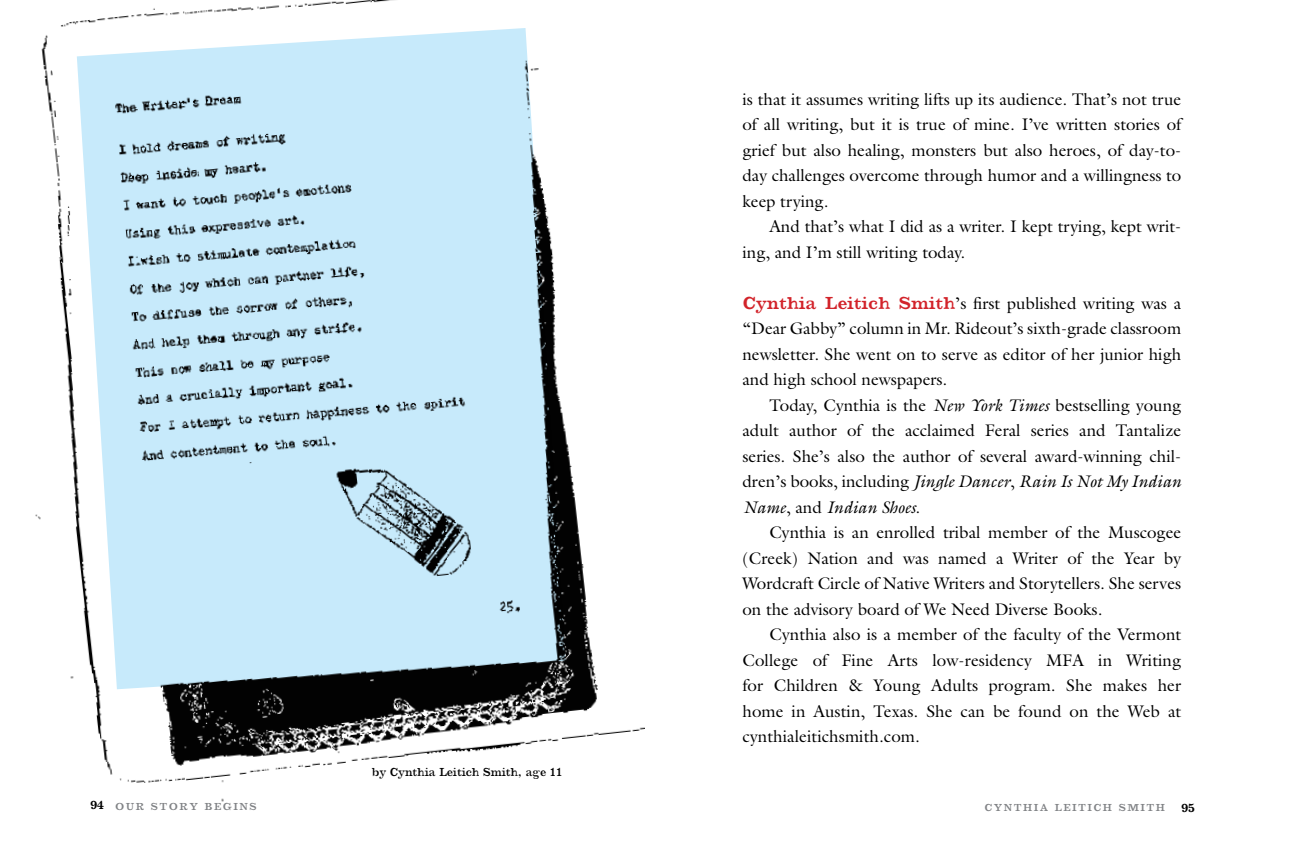
<style>
.page{position:relative;width:1296px;height:864px;background:#fff}
.page>*{position:absolute;margin:0;border:0;box-sizing:border-box;transform-origin:0 0}
.t1{font:16.8px/25.5px "Galliard Std";color:#000;text-align:justify}
.t2{font:12px "Barbera";color:#000;scale:.93 1}
.t3{font:900 12px "Barbera";color:#000}
.t4{font:10.5px "Barbera";letter-spacing:.15em;color:#808285}
.s1{font-family:"Barbera";font-weight:900;font-size:18px;color:#d2232a}
.s2{font-style:italic}
.s3{font-weight:900;font-size:12px;color:#000}
</style>
<div class="page">
<img style="left:35px;top:0;width:610px;height:802px">
<p class="t2" style="left:372px;top:764px;width:206px">by Cynthia Leitich Smith, age 11</p>
<p class="t1" style="left:742px;top:86px;width:440px">is that it assumes writing lifts up its audience. That’s not true of all writing, but it is true of mine. I’ve written stories of grief but also healing, monsters but also heroes, of day-to&shy;day challenges overcome through humor and a willingness to keep trying.</p>
<p class="t1" style="left:742px;top:214px;width:440px;text-indent:27px">And that’s what I did as a writer. I kept trying, kept writ&shy;ing, and I’m still writing today.</p>
<p class="t1" style="left:742px;top:290px;width:440px"><span class="s1">Cynthia Leitich Smith</span>’s first published writing was a “Dear Gabby” column in Mr. Rideout’s sixth-grade classroom newsletter. She went on to serve as editor of her junior high and high school newspapers.</p>
<p class="t1" style="left:742px;top:392px;width:440px;text-indent:27px">Today, Cynthia is the <span class="s2">New York Times</span> bestselling young adult author of the acclaimed Feral series and Tantalize series. She’s also the author of several award-winning chil&shy;dren’s books, including <span class="s2">Jingle Dancer</span>, <span class="s2">Rain Is Not My Indian Name</span>, and <span class="s2">Indian Shoes</span>.</p>
<p class="t1" style="left:742px;top:520px;width:440px;text-indent:27px">Cynthia is an enrolled tribal member of the Muscogee (Creek) Nation and was named a Writer of the Year by Wordcraft Circle of Native Writers and Storytellers. She serves on the advisory board of We Need Diverse Books.</p>
<p class="t1" style="left:742px;top:622px;width:440px;text-indent:27px">Cynthia also is a member of the faculty of the Vermont College of Fine Arts low-residency MFA in Writing for Children &amp; Young Adults program. She makes her home in Austin, Texas. She can be found on the Web at cynthialeitichsmith.com.</p>
<p class="t4" style="left:90px;top:800px;width:168px"><span class="s3">94</span> OUR STORY BEGINS</p>
<p class="t4" style="left:984px;top:801px;width:20px">Cynt</p>
<p class="t4" style="left:1023px;top:801px;width:19px">hia</p>
<p class="t4" style="left:1055px;top:801px;width:18px">Leitic</p>
<p class="t4" style="left:1103px;top:801px;width:35px">h Smit</p>
<p class="t4" style="left:1156px;top:801px;width:11px">h</p>
<p class="t3" style="left:1182px;top:800px;width:15px">95</p>
</div>
